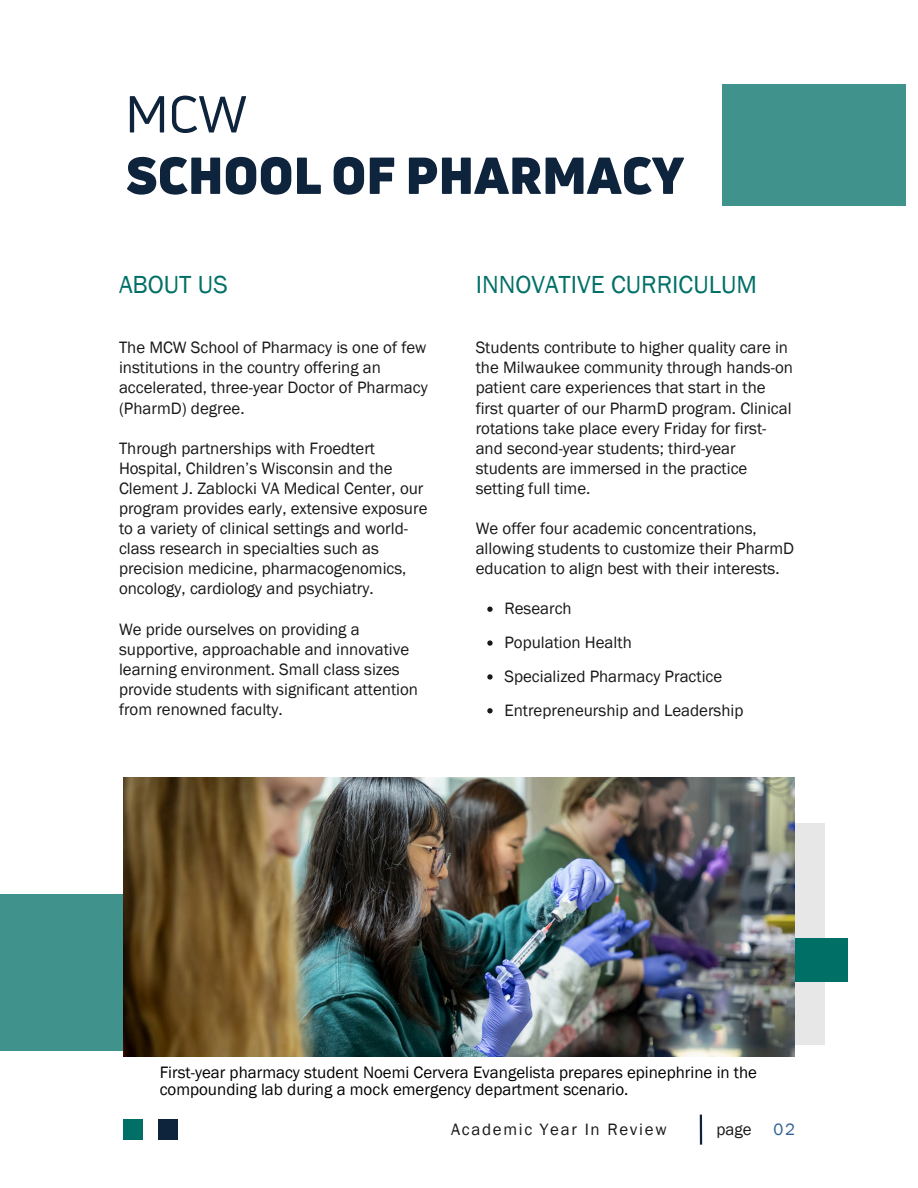
<style>
.page{position:relative;width:918px;height:1188px;background:#fff}
.page>*{position:absolute;margin:0;border:0;box-sizing:border-box;transform-origin:0 0}
.t1{font:900 50.85px "Uni Neue";color:#0e233c}
.t2{font:50.85px "Uni Neue";color:#0e233c}
.t3{font:25.35px "Franklin Gothic";color:#007066}
.t4{font:16.95px/20.1px "Franklin Gothic";color:#191717}
.t5{font:16.95px/16.8px "Franklin Gothic";color:#000}
.t6{font:16.95px "Franklin Gothic";letter-spacing:.1em;color:#191717}
.t7{font:16.95px "Franklin Gothic";color:#2f6195}
</style>
<div class="page">
<hr style="left:700px;top:1115px;width:2px;height:30px;background:#0e233c">
<div style="left:158px;top:1120px;width:19px;height:20px;background:#0e233c"></div>
<div style="left:123px;top:1120px;width:19px;height:20px;background:#007066"></div>
<div style="left:722px;top:84px;width:184px;height:122px;background:#40938c"></div>
<div style="left:476px;top:823px;width:349px;height:221px;background:#e7e7e7"></div>
<div style="left:0;top:894px;width:149px;height:157px;background:#40938c"></div>
<div style="left:722px;top:939px;width:126px;height:43px;background:#007066"></div>
<img style="left:123px;top:778px;width:672px;height:279px">
<svg style="left:487px;top:607px;width:6px;height:5px"></svg>
<svg style="left:487px;top:640px;width:6px;height:6px"></svg>
<svg style="left:487px;top:674px;width:6px;height:6px"></svg>
<svg style="left:487px;top:708px;width:6px;height:5px"></svg>
<p class="t2" style="left:125px;top:79px;width:123px">MCW</p>
<p class="t1" style="left:125px;top:141px;width:560px">SCHOOL OF PHARMACY</p>
<p class="t3" style="left:119px;top:270px;width:110px">ABOUT US</p>
<p class="t3" style="left:476px;top:270px;width:283px">INNOVATIVE CURRICULUM</p>
<p class="t4" style="left:119px;top:337px;width:310px">The MCW School of Pharmacy is one of few institutions in the country offering an accelerated, three-year Doctor of Pharmacy (PharmD) degree.</p>
<p class="t4" style="left:119px;top:438px;width:310px">Through partnerships with Froedtert Hospital, Children’s Wisconsin and the Clement J. Zablocki VA Medical Center, our program provides early, extensive exposure to a variety of clinical settings and world&shy;class research in specialties such as precision medicine, pharmacogenomics, oncology, cardiology and psychiatry.</p>
<p class="t4" style="left:119px;top:619px;width:301px">We pride ourselves on providing a supportive, approachable and innovative learning environment. Small class sizes provide students with significant attention from renowned faculty.</p>
<p class="t4" style="left:476px;top:337px;width:319px">Students contribute to higher quality care in the Milwaukee community through hands-on patient care experiences that start in the first quarter of our PharmD program. Clinical rotations take place every Friday for first&shy;and second-year students; third-year students are immersed in the practice setting full time.</p>
<p class="t4" style="left:476px;top:518px;width:320px">We offer four academic concentrations, allowing students to customize their PharmD education to align best with their interests.</p>
<p class="t4" style="left:504px;top:598px;width:69px">Research</p>
<p class="t4" style="left:504px;top:632px;width:129px">Population Health</p>
<p class="t4" style="left:504px;top:666px;width:219px">Specialized Pharmacy Practice</p>
<p class="t4" style="left:504px;top:700px;width:241px">Entrepreneurship and Leadership</p>
<p class="t5" style="left:160px;top:1064px;width:599px">First-year pharmacy student Noemi Cervera Evangelista prepares epinephrine in the compounding lab during a mock emergency department scenario.</p>
<h3 class="t6" style="left:451px;top:1119px;width:217px">Academic Year In Review</h3>
<h1 class="t4" style="left:716px;top:1119px;width:37px">page</h1>
<h3 class="t7" style="left:773px;top:1119px;width:23px">02</h3>
</div>
